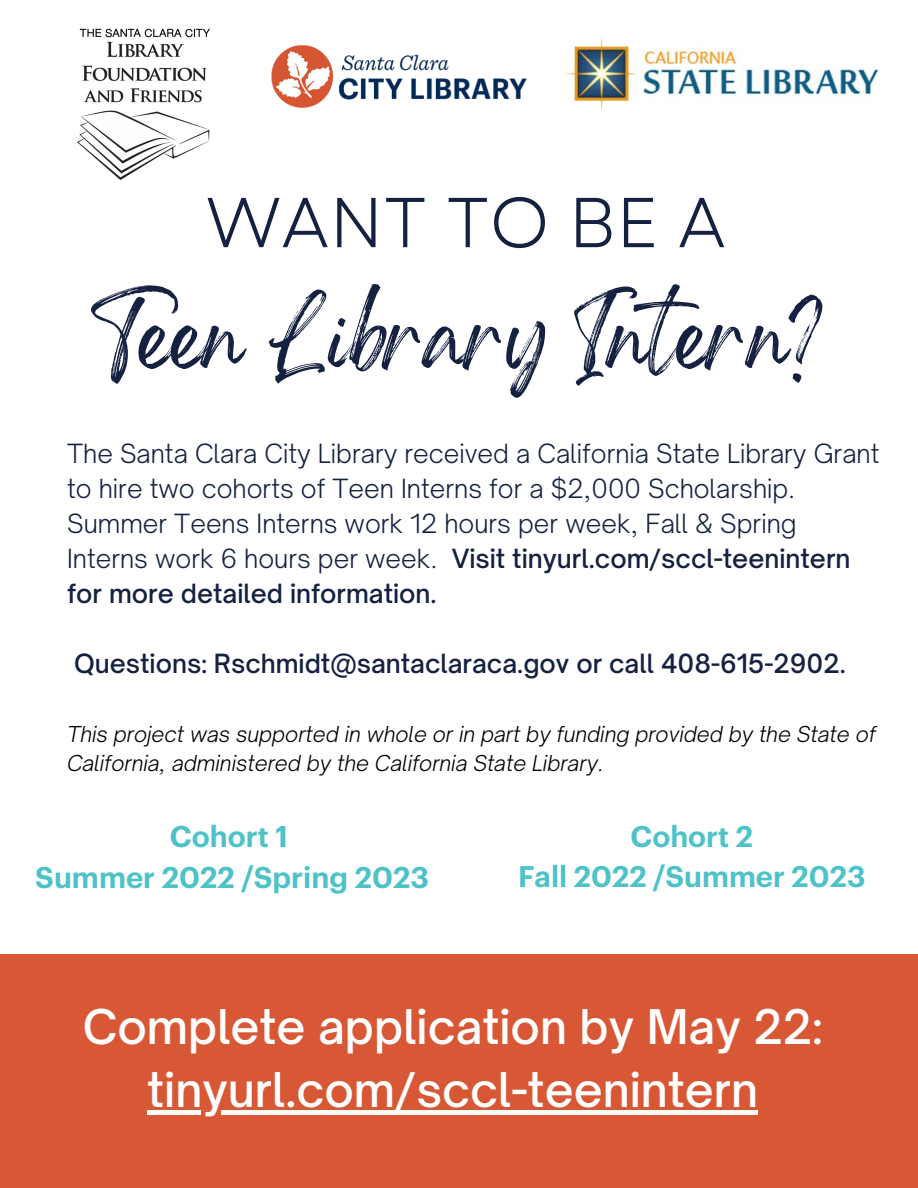
<style>
.page{position:relative;width:918px;height:1188px;background:#fff}
.page>*{position:absolute;margin:0;border:0;box-sizing:border-box;transform-origin:0 0}
.t1{font:70.5px "Garet";color:#152140}
.t2{font:65.85px "Gellatio";color:#152140}
.t3{font:500 45.75px "Open Sauce One";color:#fff}
.t4{font:600 29.4px "Graphik";color:#4dc2c8}
.t5{font:600 29.25px "Graphik";color:#4dc2c8}
.t6{font:300 25.35px/35.1px "Open Sauce One";color:#152140}
.t7{font:500 25.35px "Open Sauce One";color:#152140}
.t8{font:italic 300 21px/29.2px "Open Sauce One";color:#000}
.s1{font-weight:500}
</style>
<div class="page">
<img style="left:271px;top:45px;width:256px;height:63px">
<img style="left:77px;top:28px;width:133px;height:152px">
<img style="left:565px;top:37px;width:314px;height:74px">
<div style="left:0;top:954px;width:918px;height:234px;background:#d85836"></div>
<hr style="left:147px;top:1111px;width:611px;height:4px;background:#fff">
<p class="t1" style="left:206px;top:172px;width:522px">WANT TO BE A</p>
<p class="t2" style="left:92px;top:322px;width:735px">Teen Library Intern?</p>
<p class="t6" style="left:67px;top:435px;width:814px">The Santa Clara City Library received a California State Library Grant to hire two cohorts of Teen Interns for a $2,000 Scholarship.</p>
<p class="t6" style="left:67px;top:506px;width:785px">Summer Teens Interns work 12 hours per week, Fall &amp; Spring<br>Interns work 6 hours per week. <span class="s1">Visit tinyurl.com/sccl-teenintern for more detailed information.</span></p>
<p class="t7" style="left:74px;top:648px;width:773px">Questions: Rschmidt@santaclaraca.gov or call 408-615-2902.</p>
<p class="t8" style="left:67px;top:719px;width:810px">This project was supported in whole or in part by funding provided by the State of<br>California, administered by the California State Library.</p>
<p class="t4" style="left:170px;top:823px;width:120px">Cohort 1</p>
<p class="t4" style="left:35px;top:863px;width:395px">Summer 2022 /Spring 2023</p>
<p class="t5" style="left:631px;top:823px;width:124px">Cohort 2</p>
<p class="t5" style="left:518px;top:863px;width:349px">Fall 2022 /Summer 2023</p>
<p class="t3" style="left:83px;top:999px;width:742px">Complete application by May 22:</p>
<p class="t3" style="left:147px;top:1062px;width:612px">tinyurl.com/sccl-teenintern</p>
</div>
